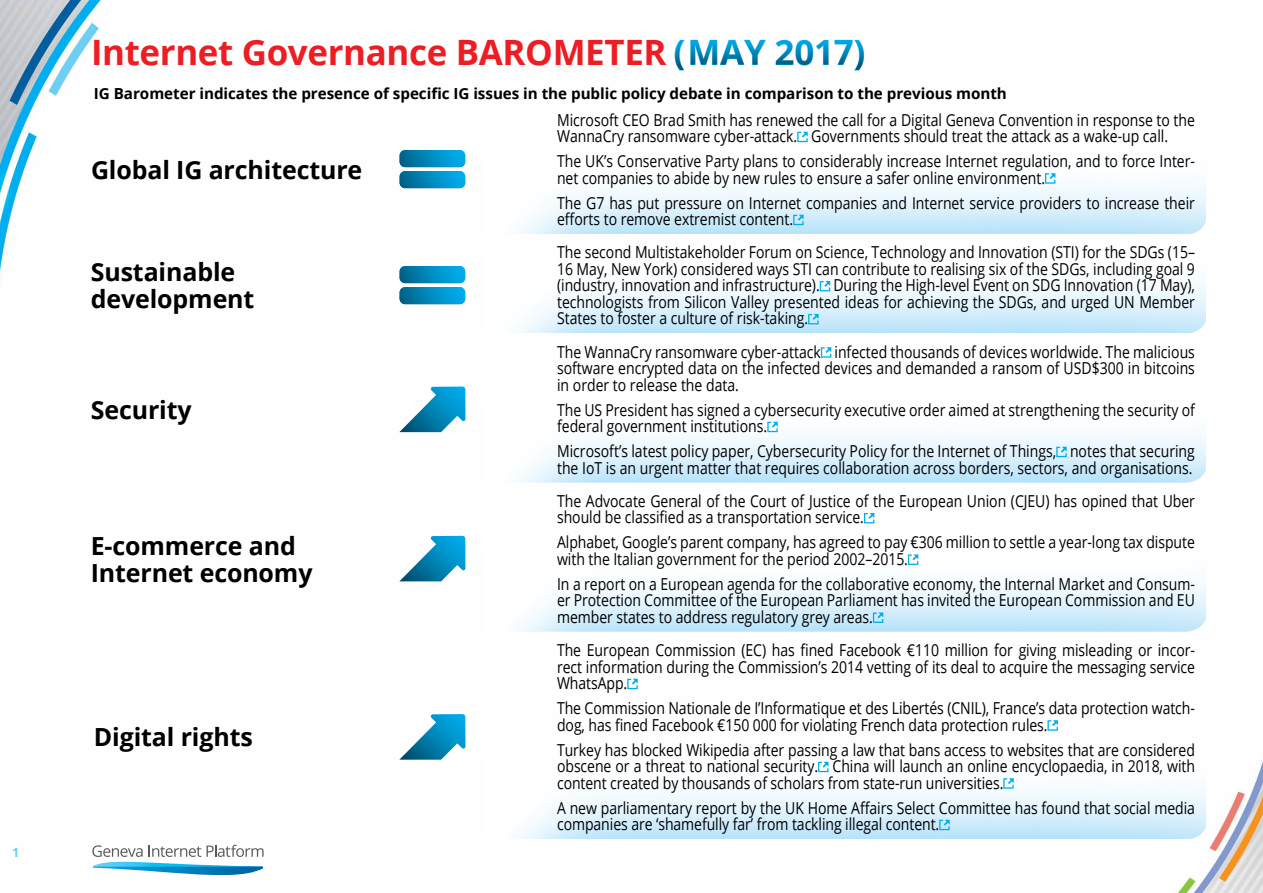
<style>
.page{position:relative;width:1263px;height:893px;background:#fff}
.page>*{position:absolute;margin:0;border:0;box-sizing:border-box;transform-origin:0 0}
.t1{font:700 34.95px "Open Sans";letter-spacing:-.01em;color:#ed1d24}
.t2{font:700 24.9px "Open Sans";letter-spacing:-.005em;color:#000}
.Body{font:16.5px/16.5px "Open Sans";color:#000;scale:.85 1}
.t3{font:700 15.15px "Open Sans";letter-spacing:-.005em;color:#000}
.t4{font:700 12.6px "Open Sans";color:#6dcff6}
.s1{color:#fff}
</style>
<div class="page">
<img style="left:0;top:0;width:1263px;height:893px">
<svg style="left:92px;top:845px;width:172px;height:30px"></svg>
<img style="left:484px;top:155px;width:722px;height:79px">
<img style="left:484px;top:404px;width:722px;height:78px">
<img style="left:484px;top:254px;width:722px;height:79px">
<img style="left:484px;top:553px;width:722px;height:78px">
<img style="left:484px;top:760px;width:722px;height:79px">
<svg style="left:399px;top:387px;width:66px;height:45px"></svg>
<svg style="left:399px;top:536px;width:66px;height:45px"></svg>
<svg style="left:400px;top:266px;width:65px;height:38px"></svg>
<svg style="left:399px;top:714px;width:66px;height:46px"></svg>
<svg style="left:400px;top:150px;width:65px;height:38px"></svg>
<svg style="left:797px;top:132px;width:11px;height:10px"></svg>
<svg style="left:1045px;top:173px;width:10px;height:11px"></svg>
<svg style="left:793px;top:215px;width:11px;height:10px"></svg>
<svg style="left:820px;top:281px;width:10px;height:10px"></svg>
<svg style="left:808px;top:314px;width:11px;height:10px"></svg>
<svg style="left:821px;top:347px;width:10px;height:11px"></svg>
<svg style="left:767px;top:422px;width:11px;height:10px"></svg>
<svg style="left:1056px;top:447px;width:11px;height:10px"></svg>
<svg style="left:864px;top:513px;width:10px;height:10px"></svg>
<svg style="left:908px;top:554px;width:10px;height:11px"></svg>
<svg style="left:873px;top:612px;width:10px;height:11px"></svg>
<svg style="left:627px;top:679px;width:11px;height:10px"></svg>
<svg style="left:1047px;top:720px;width:11px;height:11px"></svg>
<svg style="left:818px;top:762px;width:10px;height:10px"></svg>
<svg style="left:1003px;top:778px;width:11px;height:11px"></svg>
<svg style="left:939px;top:820px;width:11px;height:10px"></svg>
<p class="t4" style="left:12px;top:844px;width:9px">1</p>
<p class="t1" style="left:91px;top:27px;width:776px">Internet Governance BAROMETER <span class="s1">(MAY 2017)</span></p>
<p class="t3" style="left:94px;top:82px;width:914px">IG Barometer indicates the presence of specific IG issues in the public policy debate in comparison to the previous month</p>
<p class="t2" style="left:91px;top:152px;width:273px">Global IG architecture</p>
<p class="t2" style="left:91px;top:255px;width:146px">Sustainable</p>
<p class="t2" style="left:91px;top:282px;width:165px">development</p>
<p class="t2" style="left:91px;top:392px;width:102px">Security</p>
<p class="t2" style="left:91px;top:528px;width:207px">E-commerce and</p>
<p class="t2" style="left:91px;top:555px;width:223px">Internet economy</p>
<p class="t2" style="left:94px;top:720px;width:160px">Digital rights</p>
<p class="Body" style="left:557px;top:111px;width:752px">Microsoft CEO Brad Smith has renewed the call for a Digital Geneva Convention in response to the<br>WannaCry ransomware cyber-attack. Governments should treat the attack as a wake-up call.</p>
<p class="Body" style="left:557px;top:152px;width:752px">The UK’s Conservative Party plans to considerably increase Internet regulation, and to force Inter&shy;net companies to abide by new rules to ensure a safer online environment.</p>
<p class="Body" style="left:557px;top:194px;width:752px">The G7 has put pressure on Internet companies and Internet service providers to increase their efforts to remove extremist content.</p>
<p class="Body" style="left:557px;top:244px;width:752px;text-align:justify">The second Multistakeholder Forum on Science, Technology and Innovation (STI) for the SDGs (15– 16 May, New York) considered ways STI can contribute to realising six of the SDGs, including goal 9 (industry, innovation and infrastructure). During the High-level Event on SDG Innovation (17 May), technologists from Silicon Valley presented ideas for achieving the SDGs, and urged UN Member States to foster a culture of risk-taking.</p>
<p class="Body" style="left:557px;top:343px;width:752px;text-align:justify">The WannaCry ransomware cyber-attack infected thousands of devices worldwide. The malicious software encrypted data on the infected devices and demanded a ransom of USD$300 in bitcoins in order to release the data.</p>
<p class="Body" style="left:557px;top:401px;width:752px">The US President has signed a cybersecurity executive order aimed at strengthening the security of federal government institutions.</p>
<p class="Body" style="left:557px;top:442px;width:752px">Microsoft’s latest policy paper, Cybersecurity Policy for the Internet of Things, notes that securing the IoT is an urgent matter that requires collaboration across borders, sectors, and organisations.</p>
<p class="Body" style="left:557px;top:492px;width:752px">The Advocate General of the Court of Justice of the European Union (CJEU) has opined that Uber should be classified as a transportation service.</p>
<p class="Body" style="left:557px;top:534px;width:752px">Alphabet, Google’s parent company, has agreed to pay €306 million to settle a year-long tax dispute with the Italian government for the period 2002–2015.</p>
<p class="Body" style="left:557px;top:575px;width:752px;text-align:justify">In a report on a European agenda for the collaborative economy, the Internal Market and Consum&shy;er Protection Committee of the European Parliament has invited the European Commission and EU member states to address regulatory grey areas.</p>
<p class="Body" style="left:557px;top:641px;width:752px;text-align:justify">The European Commission (EC) has fined Facebook €110 million for giving misleading or incor&shy;rect information during the Commission’s 2014 vetting of its deal to acquire the messaging service WhatsApp.</p>
<p class="Body" style="left:557px;top:699px;width:752px">The Commission Nationale de I’Informatique et des Libertés (CNIL), France’s data protection watch&shy;dog, has fined Facebook €150 000 for violating French data protection rules.</p>
<p class="Body" style="left:557px;top:741px;width:752px;text-align:justify">Turkey has blocked Wikipedia after passing a law that bans access to websites that are considered obscene or a threat to national security. China will launch an online encyclopaedia, in 2018, with content created by thousands of scholars from state-run universities.</p>
<p class="Body" style="left:557px;top:799px;width:752px">A new parliamentary report by the UK Home Affairs Select Committee has found that social media companies are ‘shamefully far’ from tackling illegal content.</p>
</div>
